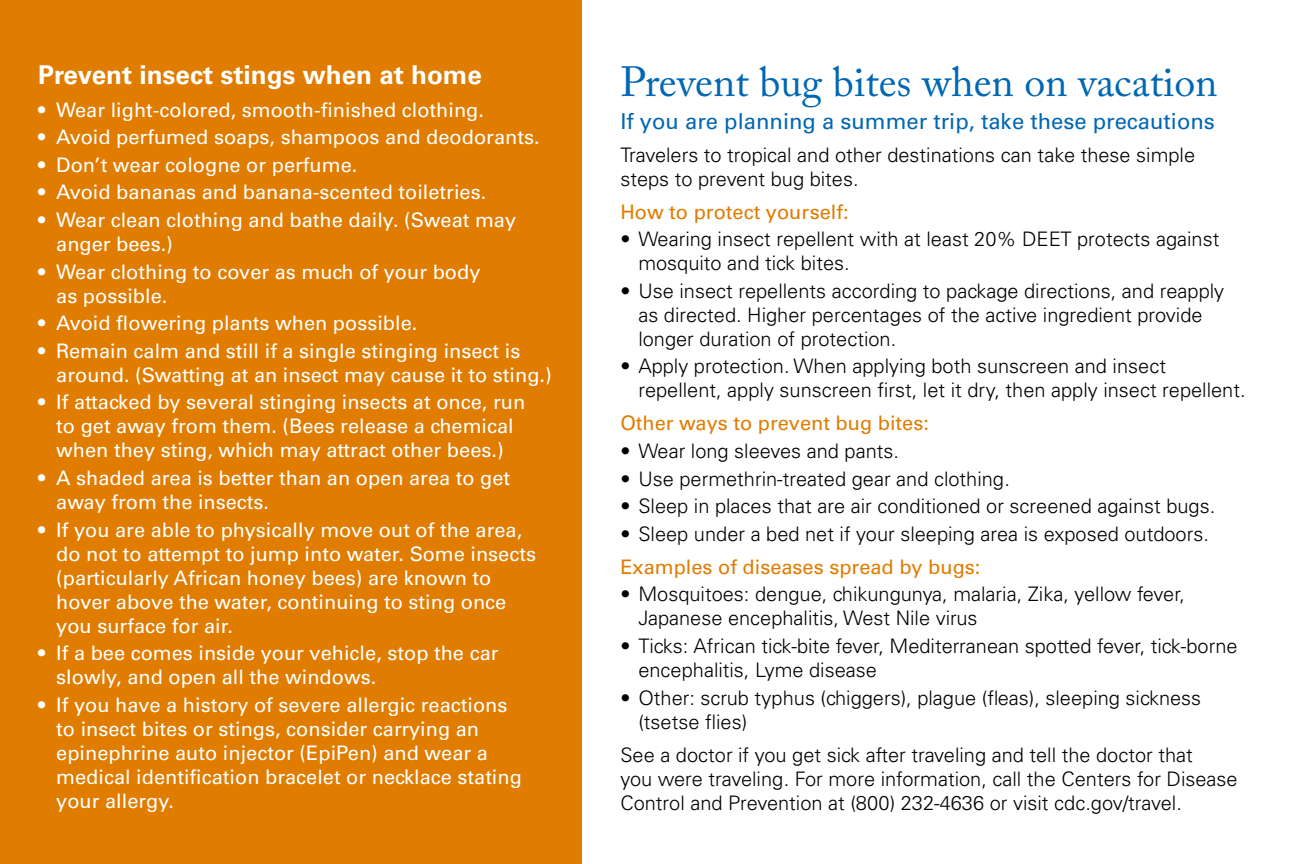
<style>
.page{position:relative;width:1296px;height:864px;background:#fff}
.page>*{position:absolute;margin:0;border:0;box-sizing:border-box;transform-origin:0 0}
.t1{font:42px "Adobe Caslon Pro";color:#0067b3}
.t2{font:700 26px "Univers LT Std";color:#fff}
.t3{font:22px "Univers LT Std";color:#0067b3}
.t4{font:300 20px/24px "Univers LT Std";color:#000}
.t5{font:20px/24px "Univers LT Std";color:#fff}
.t6{font:20px "Univers LT Std";color:#e07c00}
</style>
<div class="page">
<div style="left:0;top:0;width:582px;height:864px;background:#e07c00"></div>
<h2 class="t2" style="left:38px;top:59px;width:445px">Prevent insect stings when at home</h2>
<p class="t5" style="left:38px;top:98px;width:447px">• Wear light-colored, smooth-finished clothing.</p>
<p class="t5" style="left:38px;top:125px;width:503px">• Avoid perfumed soaps, shampoos and deodorants.</p>
<p class="t5" style="left:38px;top:153px;width:321px">• Don’t wear cologne or perfume.</p>
<p class="t5" style="left:38px;top:180px;width:450px">• Avoid bananas and banana-scented toiletries.</p>
<p class="t5" style="left:56px;top:208px;width:461px;text-indent:-18px">• Wear clean clothing and bathe daily. (Sweat may anger bees.)</p>
<p class="t5" style="left:56px;top:260px;width:426px;text-indent:-18px">• Wear clothing to cover as much of your body as possible.</p>
<p class="t5" style="left:38px;top:311px;width:381px">• Avoid flowering plants when possible.</p>
<p class="t5" style="left:56px;top:339px;width:497px;text-indent:-18px">• Remain calm and still if a single stinging insect is around. (Swatting at an insect may cause it to sting.)</p>
<p class="t5" style="left:38px;top:390px;width:488px;text-align:center">• If attacked by several stinging insects at once, run to get away from them. (Bees release a chemical when they sting, which may attract other bees.)</p>
<p class="t5" style="left:56px;top:466px;width:456px;text-indent:-18px">• A shaded area is better than an open area to get away from the insects.</p>
<p class="t5" style="left:56px;top:518px;width:481px;text-indent:-18px">• If you are able to physically move out of the area, do not to attempt to jump into water. Some insects (particularly African honey bees) are known to hover above the water, continuing to sting once you surface for air.</p>
<p class="t5" style="left:56px;top:641px;width:444px;text-indent:-18px">• If a bee comes inside your vehicle, stop the car slowly, and open all the windows.</p>
<p class="t5" style="left:56px;top:693px;width:467px;text-indent:-18px">• If you have a history of severe allergic reactions to insect bites or stings, consider carrying an epinephrine auto injector (EpiPen) and wear a medical identification bracelet or necklace stating your allergy.</p>
<h1 class="t1" style="left:620px;top:57px;width:599px">Prevent bug bites when on vacation</h1>
<p class="t3" style="left:620px;top:108px;width:596px">If you are planning a summer trip, take these precautions</p>
<p class="t4" style="left:620px;top:143px;width:576px">Travelers to tropical and other destinations can take these simple steps to prevent bug bites.</p>
<p class="t6" style="left:620px;top:200px;width:230px">How to protect yourself:</p>
<p class="t4" style="left:638px;top:227px;width:583px;text-indent:-18px">• Wearing insect repellent with at least 20% DEET protects against mosquito and tick bites.</p>
<p class="t4" style="left:638px;top:279px;width:587px;text-indent:-18px">• Use insect repellents according to package directions, and reapply as directed. Higher percentages of the active ingredient provide longer duration of protection.</p>
<p class="t4" style="left:638px;top:354px;width:609px;text-indent:-18px">• Apply protection. When applying both sunscreen and insect repellent, apply sunscreen first, let it dry, then apply insect repellent.</p>
<p class="t6" style="left:620px;top:411px;width:310px">Other ways to prevent bug bites:</p>
<p class="t4" style="left:620px;top:439px;width:280px">• Wear long sleeves and pants.</p>
<p class="t4" style="left:620px;top:467px;width:391px">• Use permethrin-treated gear and clothing.</p>
<p class="t4" style="left:620px;top:494px;width:596px">• Sleep in places that are air conditioned or screened against bugs.</p>
<p class="t4" style="left:620px;top:522px;width:590px">• Sleep under a bed net if your sleeping area is exposed outdoors.</p>
<p class="t6" style="left:620px;top:555px;width:362px">Examples of diseases spread by bugs:</p>
<p class="t4" style="left:638px;top:582px;width:548px;text-indent:-18px">• Mosquitoes: dengue, chikungunya, malaria, Zika, yellow fever,<br>Japanese encephalitis, West Nile virus</p>
<p class="t4" style="left:638px;top:634px;width:601px;text-indent:-18px">• Ticks: African tick-bite fever, Mediterranean spotted fever, tick-borne encephalitis, Lyme disease</p>
<p class="t4" style="left:638px;top:686px;width:564px;text-indent:-18px">• Other: scrub typhus (chiggers), plague (fleas), sleeping sickness (tsetse flies)</p>
<p class="t4" style="left:620px;top:743px;width:619px">See a doctor if you get sick after traveling and tell the doctor that<br>you were traveling. For more information, call the Centers for Disease<br>Control and Prevention at (800) 232-4636 or visit cdc.gov/travel.</p>
</div>
